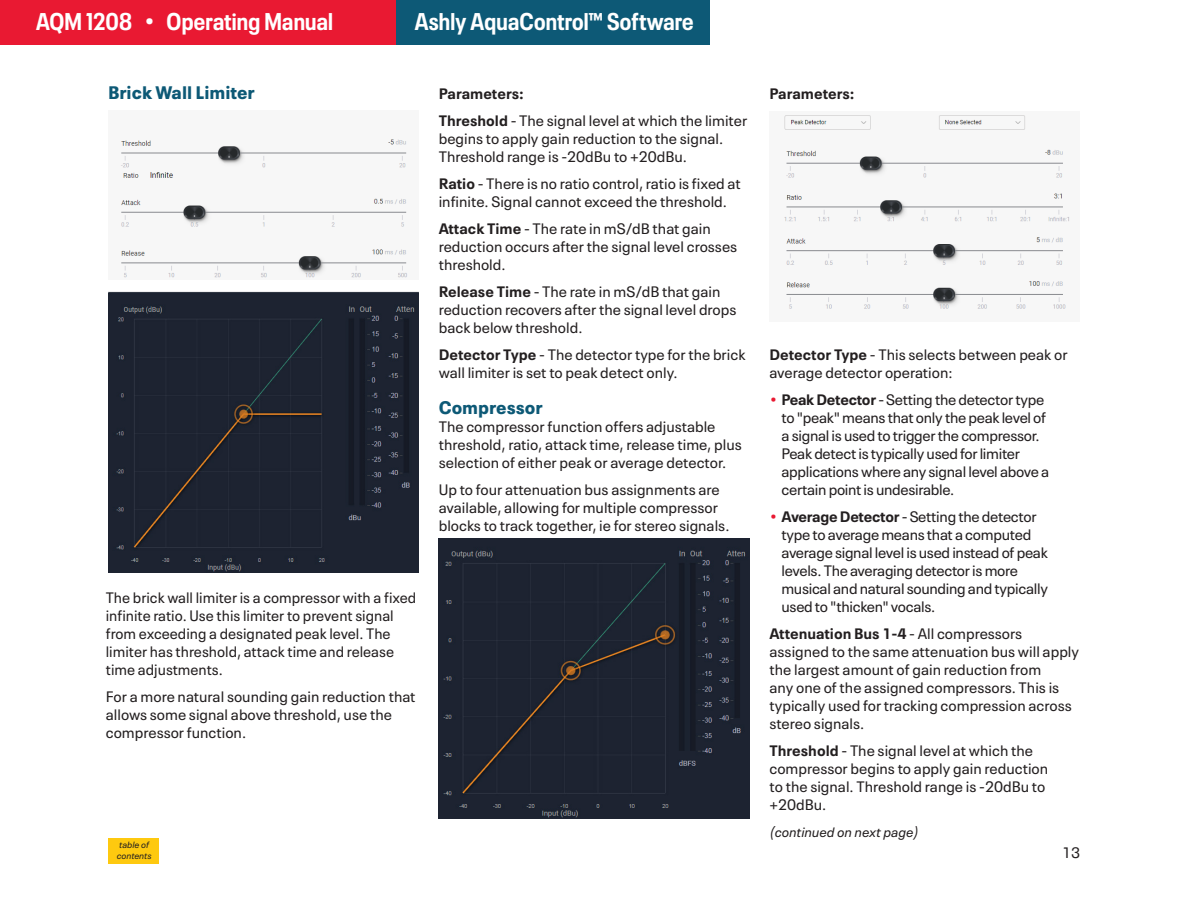
<style>
.page{position:relative;width:1188px;height:918px;background:#fff}
.page>*{position:absolute;margin:0;border:0;box-sizing:border-box;transform-origin:0 0}
.t1{font:700 condensed 24px "Neue Plak";letter-spacing:.01em;color:#fff}
.Body_Subheads{font:900 18px "Neue Plak Text";color:#0d5976}
.Body_Lead_undr{font:15px/18px "Neue Plak Text";color:#231f20}
.Body_Lead_undr-2{font:15px/18px "Neue Plak Text";letter-spacing:-.02em;color:#231f20}
.Body_Lead_undr-3{font:700 15px "Neue Plak Text";color:#231f20}
.Body_Lead_undr-4{font:italic 13.5px "Neue Plak Text";color:#231f20}
.t2{font:italic 9px "Neue Plak Text";color:#231f20}
.s1{font-weight:700}
.s2{font-weight:700;color:#e91932}
</style>
<div class="page">
<img style="left:120px;top:139px;width:288px;height:139px">
<img style="left:108px;top:291px;width:310px;height:282px">
<img style="left:784px;top:115px;width:286px;height:194px">
<img style="left:439px;top:539px;width:310px;height:280px">
<div style="left:108px;top:838px;width:51px;height:26px;background:#fec90f"></div>
<div style="left:0;top:0;width:396px;height:45px;background:#e91932"></div>
<div style="left:396px;top:0;width:314px;height:45px;background:#0d5976"></div>
<h1 class="t1" style="left:36px;top:3px;width:299px">AQM 1208 • Operating Manual</h1>
<h1 class="t1" style="left:415px;top:3px;width:280px">Ashly AquaControl™ Software</h1>
<p class="Body_Subheads" style="left:108px;top:78px;width:148px">Brick Wall Limiter</p>
<p class="Body_Lead_undr-3" style="left:439px;top:81px;width:87px">Parameters:</p>
<p class="Body_Lead_undr" style="left:439px;top:110px;width:310px"><span class="s1">Threshold</span> - The signal level at which the limiter begins to apply gain reduction to the signal.<br>Threshold range is -20dBu to +20dBu.</p>
<p class="Body_Lead_undr" style="left:439px;top:173px;width:304px"><span class="s1">Ratio</span> - There is no ratio control, ratio is fixed at infinite. Signal cannot exceed the threshold.</p>
<p class="Body_Lead_undr" style="left:439px;top:218px;width:300px"><span class="s1">Attack Time</span> - The rate in mS/dB that gain reduction occurs after the signal level crosses threshold.</p>
<p class="Body_Lead_undr" style="left:439px;top:281px;width:299px"><span class="s1">Release Time</span> - The rate in mS/dB that gain reduction recovers after the signal level drops back below threshold.</p>
<p class="Body_Lead_undr" style="left:439px;top:344px;width:308px"><span class="s1">Detector Type</span> - The detector type for the brick wall limiter is set to peak detect only.</p>
<p class="Body_Subheads" style="left:439px;top:393px;width:106px">Compressor</p>
<p class="Body_Lead_undr" style="left:439px;top:416px;width:305px">The compressor function offers adjustable threshold, ratio, attack time, release time, plus selection of either peak or average detector.</p>
<p class="Body_Lead_undr" style="left:439px;top:479px;width:292px">Up to four attenuation bus assignments are available, allowing for multiple compressor blocks to track together, ie for stereo signals.</p>
<p class="Body_Lead_undr" style="left:106px;top:587px;width:312px">The brick wall limiter is a compressor with a fixed infinite ratio. Use this limiter to prevent signal from exceeding a designated peak level. The limiter has threshold, attack time and release time adjustments.</p>
<p class="Body_Lead_undr" style="left:106px;top:686px;width:311px">For a more natural sounding gain reduction that allows some signal above threshold, use the compressor function.</p>
<p class="Body_Lead_undr-3" style="left:770px;top:81px;width:87px">Parameters:</p>
<p class="Body_Lead_undr" style="left:770px;top:344px;width:300px"><span class="s1">Detector Type</span> - This selects between peak or average detector operation:</p>
<p class="Body_Lead_undr-2" style="left:782px;top:389px;width:269px;text-indent:-11px"><span class="s2">•</span> <span class="s1">Peak Detector</span> - Setting the detector type to "peak" means that only the peak level of a signal is used to trigger the compressor.<br>Peak detect is typically used for limiter applications where any signal level above a certain point is undesirable.</p>
<p class="Body_Lead_undr-2" style="left:782px;top:506px;width:268px;text-indent:-11px"><span class="s2">•</span> <span class="s1">Average Detector</span> - Setting the detector type to average means that a computed average signal level is used instead of peak levels. The averaging detector is more musical and natural sounding and typically used to "thicken" vocals.</p>
<p class="Body_Lead_undr" style="left:770px;top:623px;width:311px"><span class="s1">Attenuation Bus 1-4</span> - All compressors assigned to the same attenuation bus will apply the largest amount of gain reduction from<br>any one of the assigned compressors. This is typically used for tracking compression across stereo signals.</p>
<p class="Body_Lead_undr" style="left:770px;top:740px;width:280px"><span class="s1">Threshold</span> - The signal level at which the compressor begins to apply gain reduction to the signal. Threshold range is -20dBu to +20dBu.</p>
<p class="Body_Lead_undr-4" style="left:770px;top:821px;width:151px">(continued on next page)</p>
<p class="t2" style="left:119px;top:838px;width:31px">table of</p>
<p class="t2" style="left:117px;top:849px;width:36px">contents</p>
<p class="Body_Lead_undr" style="left:1062px;top:842px;width:19px">13</p>
</div>
